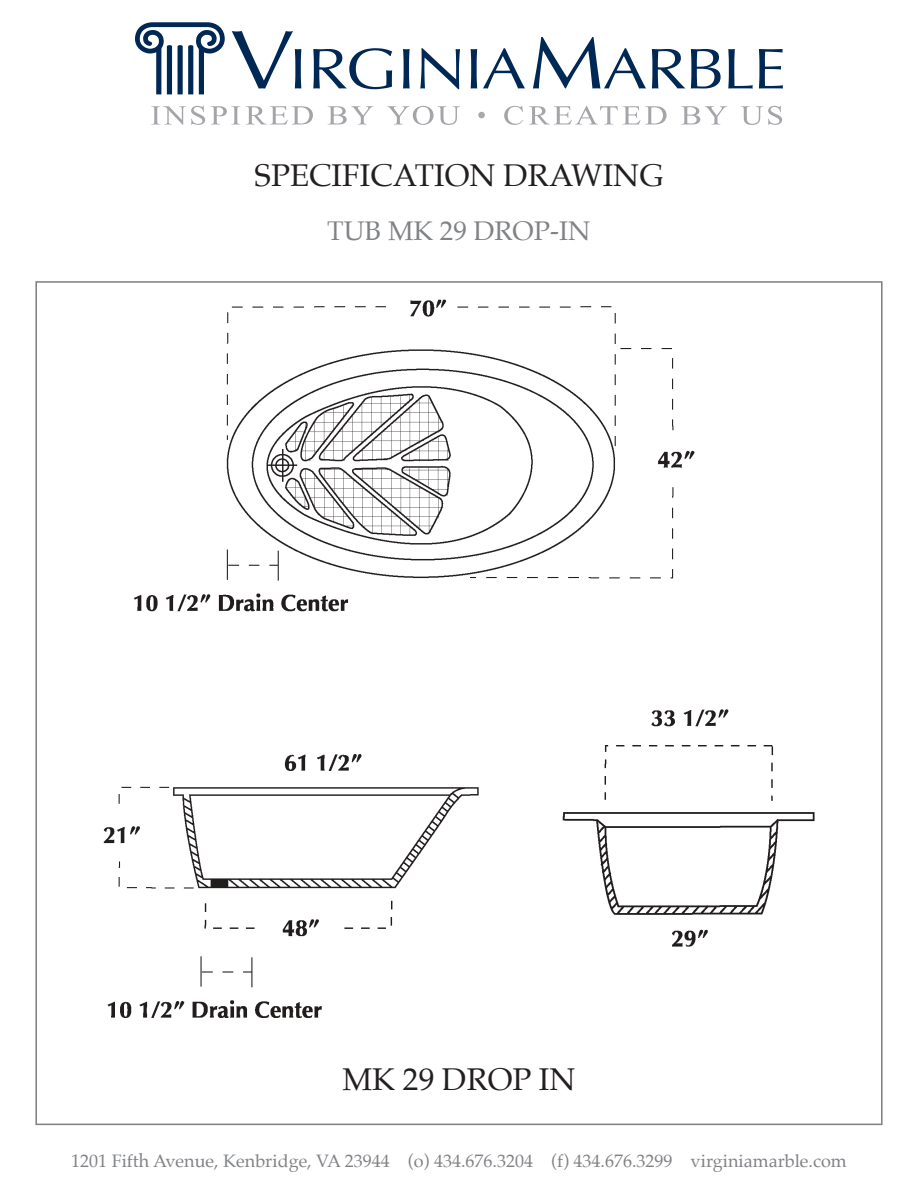
<style>
.page{position:relative;width:918px;height:1188px;background:#fff}
.page>*{position:absolute;margin:0;border:0;box-sizing:border-box;transform-origin:0 0}
.t1{font:31.5px "Palatino";color:#231f20}
.t2{font:27px "Palatino";color:#808285}
.t3{font:18px "Palatino";color:#808285}
</style>
<div class="page">
<svg style="left:232px;top:31px;width:69px;height:58px"></svg>
<svg style="left:313px;top:48px;width:79px;height:41px"></svg>
<svg style="left:403px;top:49px;width:7px;height:39px"></svg>
<svg style="left:420px;top:48px;width:40px;height:41px"></svg>
<svg style="left:471px;top:49px;width:6px;height:39px"></svg>
<svg style="left:483px;top:48px;width:42px;height:40px"></svg>
<svg style="left:533px;top:37px;width:113px;height:52px"></svg>
<svg style="left:652px;top:49px;width:33px;height:39px"></svg>
<svg style="left:691px;top:49px;width:30px;height:39px"></svg>
<svg style="left:728px;top:49px;width:25px;height:39px"></svg>
<svg style="left:759px;top:49px;width:24px;height:39px"></svg>
<svg style="left:135px;top:22px;width:90px;height:72px"></svg>
<svg style="left:151px;top:106px;width:54px;height:19px"></svg>
<svg style="left:211px;top:106px;width:29px;height:18px"></svg>
<svg style="left:246px;top:106px;width:67px;height:18px"></svg>
<svg style="left:328px;top:106px;width:46px;height:18px"></svg>
<svg style="left:387px;top:106px;width:73px;height:19px"></svg>
<svg style="left:504px;top:106px;width:19px;height:19px"></svg>
<svg style="left:529px;top:106px;width:138px;height:18px"></svg>
<svg style="left:681px;top:106px;width:46px;height:18px"></svg>
<svg style="left:741px;top:106px;width:41px;height:19px"></svg>
<div style="left:478px;top:112px;width:7px;height:6px;background:#a8a9ad;border-radius:50%"></div>
<img style="left:103px;top:299px;width:712px;height:719px">
<h1 class="t1" style="left:254px;top:149px;width:411px">SPECIFICATION DRAWING</h1>
<h2 class="t2" style="left:327px;top:209px;width:265px">TUB MK 29 DROP-IN</h2>
<h1 class="t1" style="left:342px;top:1053px;width:235px">MK 29 DROP IN</h1>
<p class="t3" style="left:71px;top:1146px;width:777px">1201 Fifth Avenue, Kenbridge, VA 23944 (o) 434.676.3204 (f) 434.676.3299 virginiamarble.com</p>
</div>
